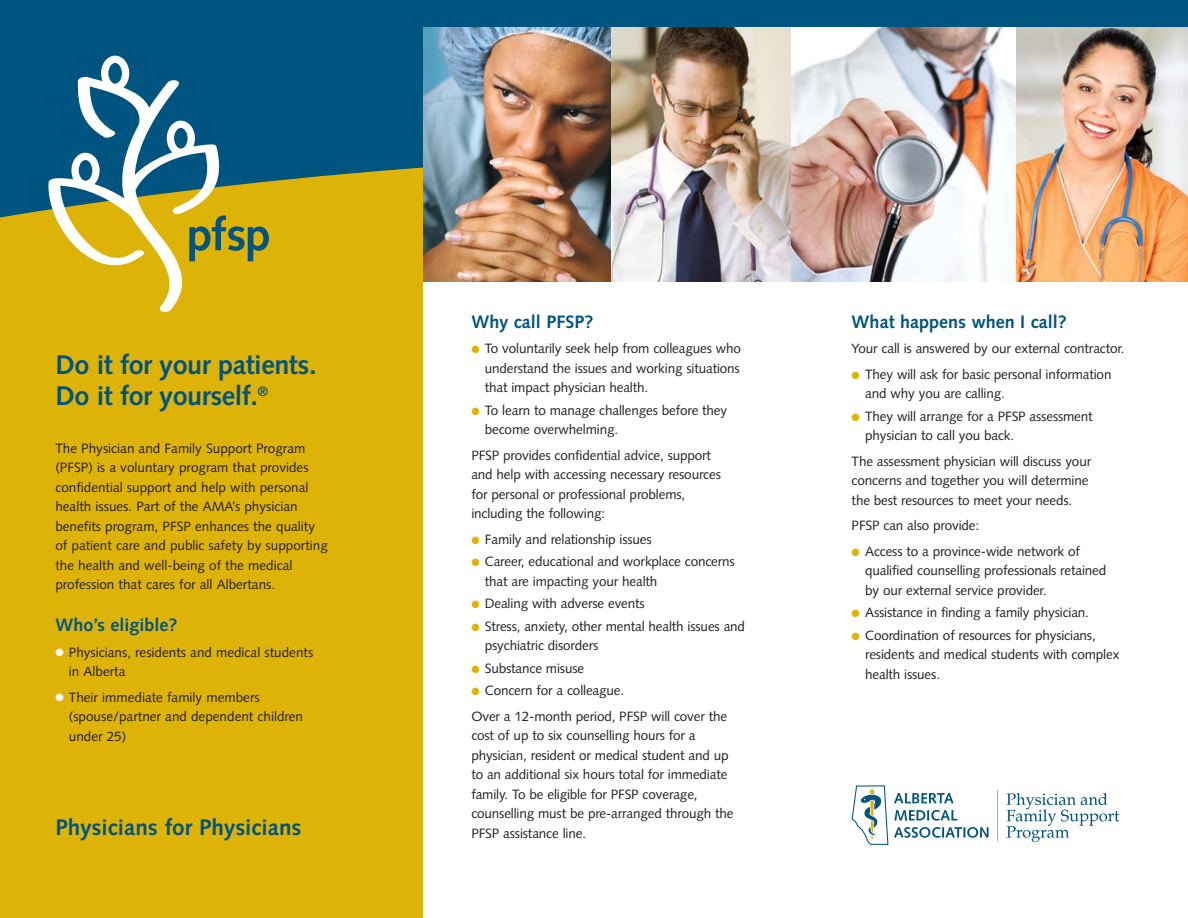
<style>
.page{position:relative;width:1188px;height:918px;background:#fff}
.page>*{position:absolute;margin:0;border:0;box-sizing:border-box;transform-origin:0 0}
.t1{font:700 27px/31.2px "Syntax";letter-spacing:-.015em;color:#005480}
.t2{font:700 22.5px "Syntax";color:#005480}
.t3{font:700 18px "Syntax";color:#005480}
.t4{font:13.5px/19.5px "Syntax";letter-spacing:-.01em;color:#231f20}
.s1{color:#fff}
.s2{color:#deb307}
</style>
<div class="page">
<div style="left:0;top:97px;width:423px;height:821px;background:#deb307"></div>
<svg style="left:0;top:0;width:1188px;height:262px;fill:#005480"></svg>
<svg style="left:894px;top:793px;width:60px;height:11px"></svg>
<svg style="left:894px;top:810px;width:63px;height:11px"></svg>
<svg style="left:894px;top:827px;width:95px;height:11px"></svg>
<svg style="left:852px;top:785px;width:36px;height:60px"></svg>
<hr style="left:997px;top:790px;width:1px;height:51px;background:#deb307">
<svg style="left:1007px;top:793px;width:112px;height:49px"></svg>
<svg style="left:46px;top:56px;width:175px;height:256px"></svg>
<svg style="left:189px;top:215px;width:80px;height:46px"></svg>
<img style="left:423px;top:27px;width:369px;height:255px">
<img style="left:792px;top:27px;width:396px;height:255px">
<h1 class="t1" style="left:55px;top:351px;width:263px">Do it for your patients.<br>Do it for yourself.<sup>®</sup></h1>
<p class="t4" style="left:55px;top:439px;width:274px">The Physician and Family Support Program (PFSP) is a voluntary program that provides confidential support and help with personal health issues. Part of the AMA’s physician benefits program, PFSP enhances the quality of patient care and public safety by supporting the health and well-being of the medical profession that cares for all Albertans.</p>
<h3 class="t3" style="left:55px;top:618px;width:124px">Who’s eligible?</h3>
<p class="t4" style="left:69px;top:643px;width:246px;text-indent:-14px"><span class="s1">●</span> Physicians, residents and medical students in Alberta</p>
<p class="t4" style="left:69px;top:688px;width:236px;text-indent:-14px"><span class="s1">●</span> Their immediate family members (spouse/partner and dependent children under 25)</p>
<h2 class="t2" style="left:55px;top:818px;width:248px">Physicians for Physicians</h2>
<h3 class="t3" style="left:471px;top:314px;width:124px">Why call PFSP?</h3>
<p class="t4" style="left:485px;top:340px;width:258px;text-align:justify;text-indent:-14px"><span class="s2">●</span> To voluntarily seek help from colleagues who understand the issues and working situations that impact physician health.</p>
<p class="t4" style="left:485px;top:402px;width:244px;text-indent:-14px"><span class="s2">●</span> To learn to manage challenges before they become overwhelming.</p>
<p class="t4" style="left:471px;top:447px;width:251px">PFSP provides confidential advice, support and help with accessing necessary resources for personal or professional problems, including the following:</p>
<p class="t4" style="left:471px;top:531px;width:182px"><span class="s2">●</span> Family and relationship issues</p>
<p class="t4" style="left:485px;top:553px;width:251px;text-indent:-14px"><span class="s2">●</span> Career, educational and workplace concerns that are impacting your health</p>
<p class="t4" style="left:471px;top:595px;width:175px"><span class="s2">●</span> Dealing with adverse events</p>
<p class="t4" style="left:485px;top:618px;width:262px;text-indent:-14px"><span class="s2">●</span> Stress, anxiety, other mental health issues and psychiatric disorders</p>
<p class="t4" style="left:471px;top:660px;width:114px"><span class="s2">●</span> Substance misuse</p>
<p class="t4" style="left:471px;top:679px;width:257px;line-height:25.5px"><span class="s2">●</span> Concern for a colleague.<br>Over a 12-month period, PFSP will cover the</p>
<p class="t4" style="left:471px;top:727px;width:264px">cost of up to six counselling hours for a physician, resident or medical student and up to an additional six hours total for immediate family. To be eligible for PFSP coverage, counselling must be pre-arranged through the PFSP assistance line.</p>
<h3 class="t3" style="left:852px;top:314px;width:217px">What happens when I call?</h3>
<p class="t4" style="left:852px;top:340px;width:274px">Your call is answered by our external contractor.</p>
<p class="t4" style="left:865px;top:366px;width:248px;text-indent:-14px"><span class="s2">●</span> They will ask for basic personal information and why you are calling.</p>
<p class="t4" style="left:865px;top:408px;width:229px;text-indent:-14px"><span class="s2">●</span> They will arrange for a PFSP assessment physician to call you back.</p>
<p class="t4" style="left:852px;top:453px;width:241px">The assessment physician will discuss your concerns and together you will determine the best resources to meet your needs.</p>
<p class="t4" style="left:852px;top:517px;width:129px">PFSP can also provide:</p>
<p class="t4" style="left:865px;top:543px;width:243px;text-indent:-14px"><span class="s2">●</span> Access to a province-wide network of qualified counselling professionals retained by our external service provider.</p>
<p class="t4" style="left:852px;top:604px;width:239px"><span class="s2">●</span> Assistance in finding a family physician.</p>
<p class="t4" style="left:865px;top:627px;width:256px;text-indent:-14px"><span class="s2">●</span> Coordination of resources for physicians, residents and medical students with complex health issues.</p>
</div>
